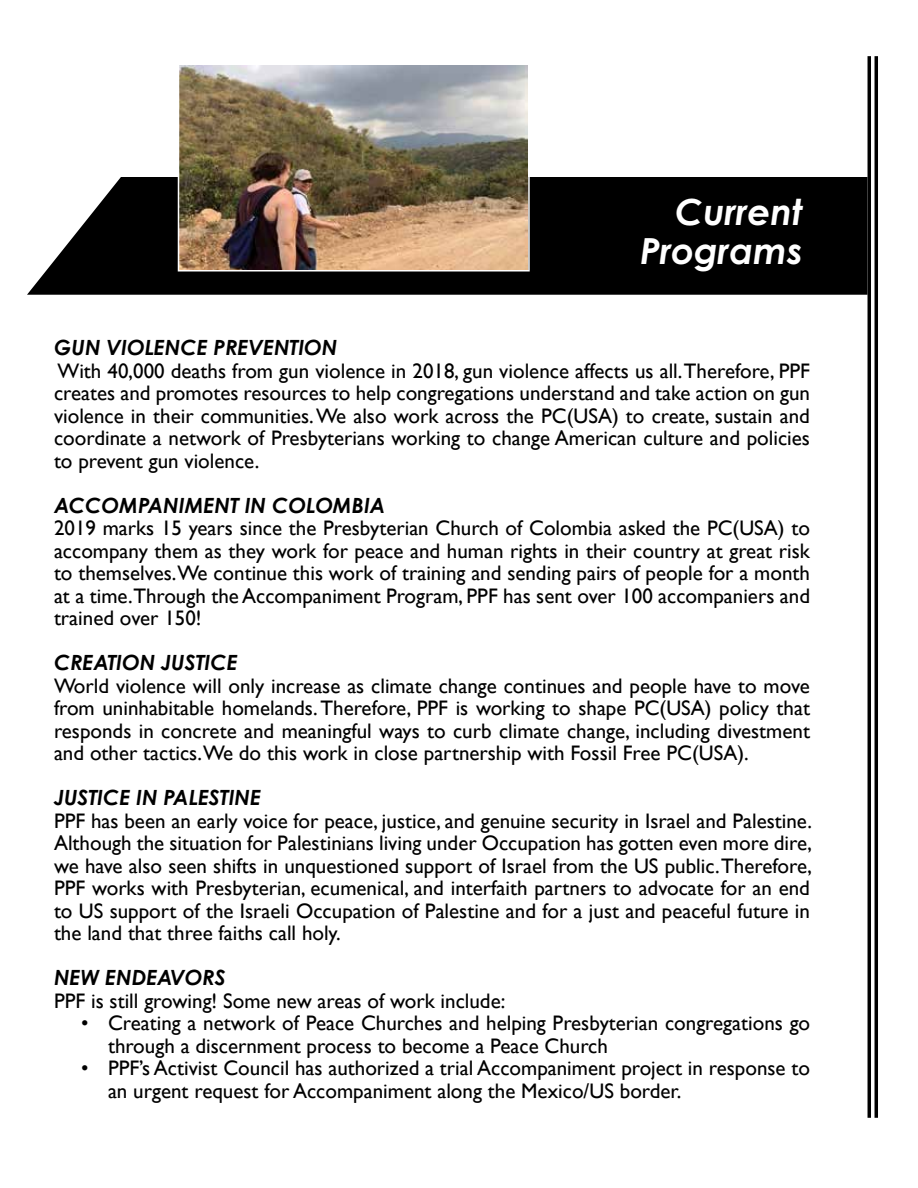
<style>
.page{position:relative;width:918px;height:1188px;background:#fff}
.page>*{position:absolute;margin:0;border:0;box-sizing:border-box;transform-origin:0 0}
.t1{font:italic 700 36px/39px "Century Gothic Pro";color:#fff;text-align:right}
.t2{font:21px/22.5px "Gill Sans";color:#000;text-align:justify}
.t3{font:italic 700 21px "Century Gothic Pro";color:#000}
</style>
<div class="page">
<svg style="left:27px;top:177px;width:841px;height:118px;background:#161616"></svg>
<hr style="left:875px;top:56px;width:3px;height:1062px;background:#000">
<hr style="left:868px;top:56px;width:3px;height:1062px;background:#000">
<img style="left:181px;top:65px;width:346px;height:204px">
<div style="left:178px;top:55px;width:352px;height:217px;border:2px solid #fff"></div>
<h1 class="t1" style="left:640px;top:191px;width:164px">Current<br>Programs</h1>
<p class="t3" style="left:54px;top:334px;width:285px">GUN VIOLENCE PREVENTION</p>
<p class="t2" style="left:54px;top:360px;width:758px">With 40,000 deaths from gun violence in 2018, gun violence affects us all. Therefore, PPF creates and promotes resources to help congregations understand and take action on gun violence in their communities. We also work across the PC(USA) to create, sustain and coordinate a network of Presbyterians working to change American culture and policies to prevent gun violence.</p>
<p class="t3" style="left:54px;top:492px;width:333px">ACCOMPANIMENT IN COLOMBIA</p>
<p class="t2" style="left:54px;top:517px;width:758px">2019 marks 15 years since the Presbyterian Church of Colombia asked the PC(USA) to accompany them as they work for peace and human rights in their country at great risk to themselves.We continue this work of training and sending pairs of people for a month at a time.Through the Accompaniment Program, PPF has sent over 100 accompaniers and trained over 150!</p>
<p class="t3" style="left:54px;top:649px;width:185px">CREATION JUSTICE</p>
<p class="t2" style="left:54px;top:674px;width:758px">World violence will only increase as climate change continues and people have to move from uninhabitable homelands. Therefore, PPF is working to shape PC(USA) policy that responds in concrete and meaningful ways to curb climate change, including divestment and other tactics.We do this work in close partnership with Fossil Free PC(USA).</p>
<p class="t3" style="left:54px;top:784px;width:209px">JUSTICE IN PALESTINE</p>
<p class="t2" style="left:54px;top:809px;width:760px">PPF has been an early voice for peace, justice, and genuine security in Israel and Palestine.<br>Although the situation for Palestinians living under Occupation has gotten even more dire, we have also seen shifts in unquestioned support of Israel from the US public. Therefore, PPF works with Presbyterian, ecumenical, and interfaith partners to advocate for an end to US support of the Israeli Occupation of Palestine and for a just and peaceful future in the land that three faiths call holy.</p>
<p class="t3" style="left:54px;top:964px;width:173px">NEW ENDEAVORS</p>
<p class="t2" style="left:54px;top:989px;width:453px">PPF is still growing! Some new areas of work include:</p>
<p class="t2" style="left:108px;top:1012px;width:704px;text-indent:-27px">• Creating a network of Peace Churches and helping Presbyterian congregations go through a discernment process to become a Peace Church</p>
<p class="t2" style="left:108px;top:1057px;width:703px;text-indent:-27px">• PPF’s Activist Council has authorized a trial Accompaniment project in response to an urgent request for Accompaniment along the Mexico/US border.</p>
</div>
